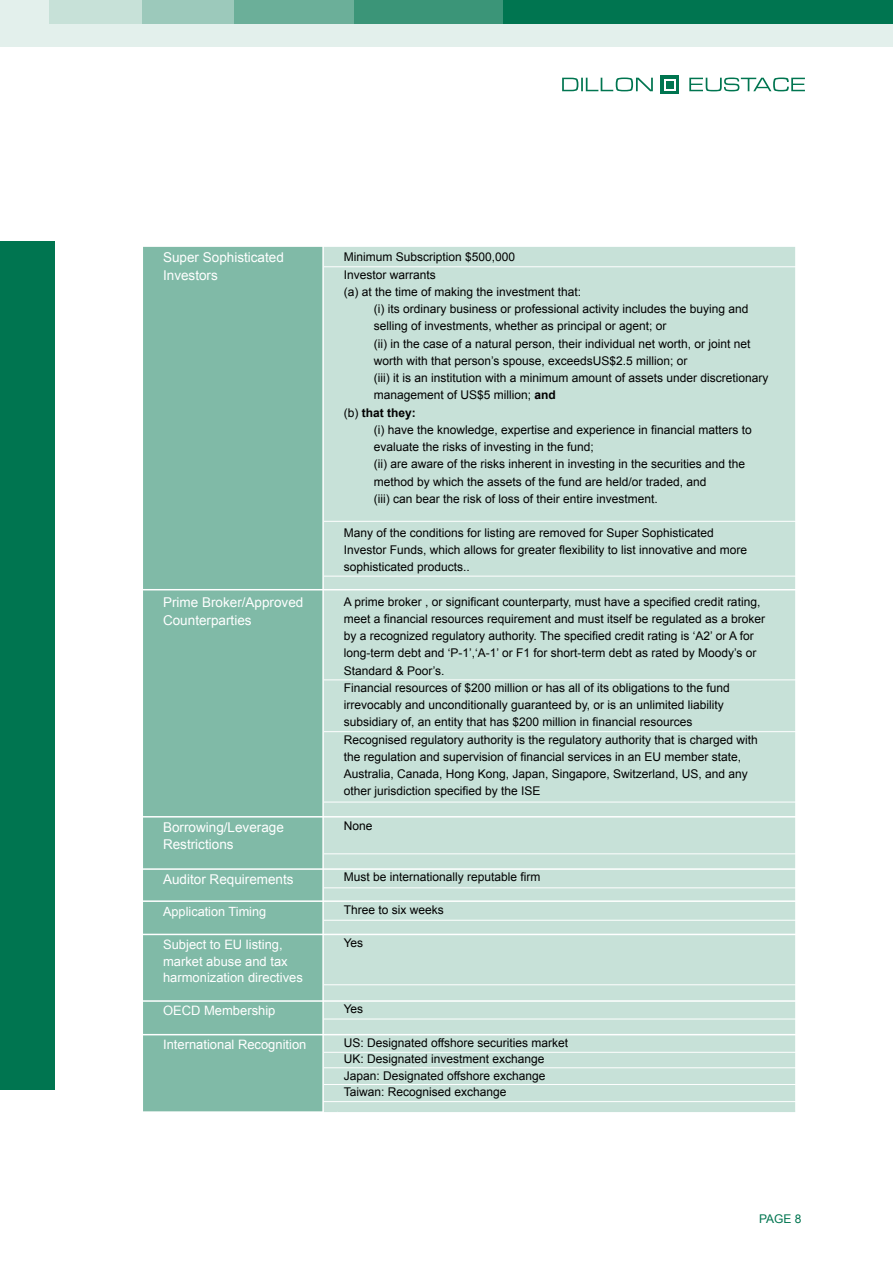
<style>
.page{position:relative;width:893px;height:1263px;background:#fff}
.page>*{position:absolute;margin:0;border:0;box-sizing:border-box;transform-origin:0 0}
.t1{font:13.5px/17.2px "Arial";color:#fff}
.t2{font:12.9px/16.5px "Arial";color:#fff}
.t3{font:12.75px "Arial";color:#fff}
.t4{font:12px/17.2px "Arial";color:#000}
.t5{font:700 12px "Arial";color:#000}
.t6{font:12px "Arial";color:#007550}
.s1{font-weight:700}
.s2{font-weight:400}
</style>
<div class="page">
<div style="left:143px;top:247px;width:179px;height:864px;background:#80baa7"></div>
<div style="left:324px;top:247px;width:471px;height:863px;background:#c7e1d8"></div>
<svg style="left:324px;top:1110px;width:14px;height:2px"></svg>
<hr style="left:338px;top:1110px;width:457px;height:2px;background:#c7e1d8">
<div style="left:0;top:0;width:893px;height:46px;background:#e3f0ec"></div>
<div style="left:50px;top:0;width:275px;height:24px;background:#c7e1d8"></div>
<div style="left:142px;top:0;width:416px;height:24px;background:#9cc9bb"></div>
<div style="left:235px;top:0;width:415px;height:24px;background:#6baf99"></div>
<div style="left:354px;top:0;width:352px;height:24px;background:#3b9578"></div>
<div style="left:504px;top:0;width:389px;height:24px;background:#007550"></div>
<div style="left:0;top:241px;width:54px;height:849px;background:#007550"></div>
<svg style="left:562px;top:78px;width:91px;height:13px"></svg>
<svg style="left:689px;top:78px;width:116px;height:13px"></svg>
<div style="left:661px;top:75px;width:18px;height:19px;background:#007550"></div>
<svg style="left:664px;top:79px;width:12px;height:12px"></svg>
<div style="left:666px;top:81px;width:8px;height:7px;background:#007550"></div>
<hr style="left:324px;top:920px;width:472px;height:1px;background:#fff">
<hr style="left:124px;top:934px;width:672px;height:1px;background:#fff">
<hr style="left:124px;top:900px;width:672px;height:2px;background:#fff">
<hr style="left:124px;top:1000px;width:672px;height:2px;background:#fff">
<hr style="left:324px;top:984px;width:472px;height:1px;background:#fff">
<hr style="left:324px;top:1019px;width:472px;height:1px;background:#fff">
<hr style="left:124px;top:1034px;width:672px;height:1px;background:#fff">
<hr style="left:324px;top:1052px;width:472px;height:1px;background:#fff">
<hr style="left:324px;top:1067px;width:472px;height:1px;background:#fff">
<hr style="left:324px;top:1084px;width:472px;height:1px;background:#fff">
<hr style="left:323px;top:1101px;width:491px;height:1px;background:#fff">
<hr style="left:324px;top:679px;width:490px;height:1px;background:#fff">
<hr style="left:324px;top:266px;width:490px;height:1px;background:#fff">
<hr style="left:324px;top:731px;width:490px;height:1px;background:#fff">
<hr style="left:324px;top:802px;width:490px;height:1px;background:#fff">
<hr style="left:324px;top:576px;width:490px;height:1px;background:#fff">
<hr style="left:324px;top:521px;width:490px;height:1px;background:#fff">
<hr style="left:142px;top:816px;width:672px;height:1px;background:#fff">
<hr style="left:142px;top:589px;width:672px;height:1px;background:#fff">
<hr style="left:324px;top:853px;width:490px;height:1px;background:#fff">
<hr style="left:142px;top:868px;width:672px;height:2px;background:#fff">
<hr style="left:324px;top:887px;width:490px;height:1px;background:#fff">
<p class="t1" style="left:163px;top:249px;width:122px">Super Sophisticated<br>Investors</p>
<p class="t1" style="left:163px;top:594px;width:142px">Prime Broker/Approved<br>Counterparties</p>
<p class="t1" style="left:163px;top:818px;width:122px">Borrowing/Leverage<br>Restrictions</p>
<p class="t1" style="left:163px;top:870px;width:132px">Auditor Requirements</p>
<p class="t3" style="left:163px;top:904px;width:105px">Application Timing</p>
<p class="t2" style="left:163px;top:936px;width:141px">Subject to EU listing, market abuse and tax harmonization directives</p>
<p class="t2" style="left:163px;top:1002px;width:114px">OECD Membership</p>
<p class="t2" style="left:163px;top:1036px;width:145px">International Recognition</p>
<p class="t4" style="left:344px;top:248px;width:173px">Minimum Subscription $500,000</p>
<p class="t4" style="left:344px;top:266px;width:94px">Investor warrants</p>
<p class="t4" style="left:344px;top:283px;width:239px">(a) at the time of making the investment that:</p>
<p class="t4" style="left:374px;top:300px;width:376px">(i) its ordinary business or professional activity includes the buying and</p>
<p class="t4" style="left:374px;top:317px;width:294px">selling of investments, whether as principal or agent; or</p>
<p class="t4" style="left:374px;top:335px;width:378px">(ii) in the case of a natural person, their individual net worth, or joint net</p>
<p class="t4" style="left:374px;top:352px;width:315px">worth with that person’s spouse, exceedsUS$2.5 million; or</p>
<p class="t4" style="left:374px;top:369px;width:396px">(iii) it is an institution with a minimum amount of assets under discretionary</p>
<p class="t4" style="left:374px;top:386px;width:184px">management of US$5 million; <span class="s1">and</span></p>
<p class="t5" style="left:344px;top:406px;width:74px"><span class="s2">(b)</span> that they:</p>
<p class="t4" style="left:374px;top:421px;width:380px">(i) have the knowledge, expertise and experience in financial matters to</p>
<p class="t4" style="left:374px;top:438px;width:222px">evaluate the risks of investing in the fund;</p>
<p class="t4" style="left:374px;top:455px;width:373px">(ii) are aware of the risks inherent in investing in the securities and the</p>
<p class="t4" style="left:374px;top:473px;width:334px">method by which the assets of the fund are held/or traded, and</p>
<p class="t4" style="left:374px;top:490px;width:286px">(iii) can bear the risk of loss of their entire investment.</p>
<p class="t4" style="left:344px;top:524px;width:405px">Many of the conditions for listing are removed for Super Sophisticated<br>Investor Funds, which allows for greater flexibility to list innovative and more sophisticated products..</p>
<p class="t4" style="left:344px;top:593px;width:423px">A prime broker , or significant counterparty, must have a specified credit rating, meet a financial resources requirement and must itself be regulated as a broker by a recognized regulatory authority. The specified credit rating is ‘A2’ or A for long-term debt and ‘P-1’,‘A-1’ or F1 for short-term debt as rated by Moody’s or Standard &amp; Poor’s.<br>Financial resources of $200 million or has all of its obligations to the fund irrevocably and unconditionally guaranteed by, or is an unlimited liability subsidiary of, an entity that has $200 million in financial resources<br>Recognised regulatory authority is the regulatory authority that is charged with the regulation and supervision of financial services in an EU member state, Australia, Canada, Hong Kong, Japan, Singapore, Switzerland, US, and any other jurisdiction specified by the ISE</p>
<p class="t4" style="left:344px;top:817px;width:30px">None</p>
<p class="t4" style="left:344px;top:869px;width:198px">Must be internationally reputable firm</p>
<p class="t4" style="left:344px;top:901px;width:102px">Three to six weeks</p>
<p class="t4" style="left:344px;top:934px;width:21px">Yes</p>
<p class="t4" style="left:344px;top:1000px;width:21px">Yes</p>
<p class="t4" style="left:344px;top:1034px;width:226px;line-height:16.5px">US: Designated offshore securities market UK: Designated investment exchange Japan: Designated offshore exchange Taiwan: Recognised exchange</p>
<p class="t6" style="left:759px;top:1212px;width:44px">PAGE 8</p>
</div>
